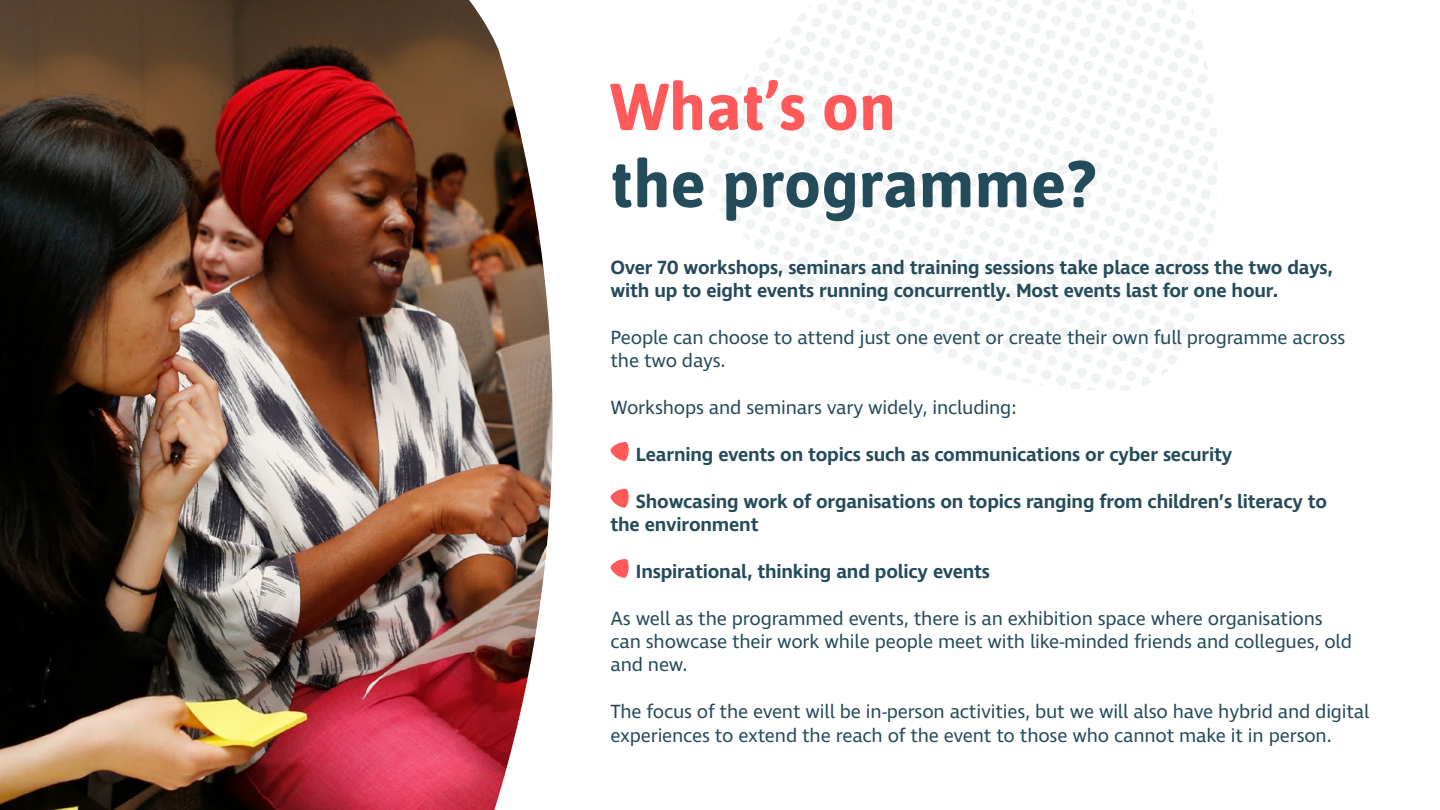
<style>
.page{position:relative;width:1440px;height:810px;background:#fff}
.page>*{position:absolute;margin:0;border:0;box-sizing:border-box;transform-origin:0 0}
.t1{font:700 66px "Asap";color:#244b5a}
.t2{font:700 66px "Asap";color:#ff595a}
.t3{font:19.5px/23.4px "Ingra";letter-spacing:-.01em;color:#244b5a}
.t4{font:600 19.5px/23.4px "Ingra";letter-spacing:-.01em;color:#244b5a}
</style>
<div class="page">
<svg style="left:702px;top:0;width:516px;height:391px"></svg>
<img style="left:0;top:0;width:553px;height:810px">
<svg style="left:610px;top:442px;width:19px;height:19px"></svg>
<svg style="left:610px;top:489px;width:19px;height:19px"></svg>
<svg style="left:610px;top:559px;width:19px;height:19px"></svg>
<h1 class="t2" style="left:610px;top:60px;width:287px">What’s on</h1>
<h1 class="t1" style="left:610px;top:137px;width:487px">the programme?</h1>
<p class="t4" style="left:610px;top:256px;width:724px">Over 70 workshops, seminars and training sessions take place across the two days, with up to eight events running concurrently. Most events last for one hour.</p>
<p class="t3" style="left:610px;top:327px;width:736px">People can choose to attend just one event or create their own full programme across the two days.</p>
<p class="t3" style="left:610px;top:397px;width:408px">Workshops and seminars vary widely, including:</p>
<p class="t4" style="left:636px;top:444px;width:598px">Learning events on topics such as communications or cyber security</p>
<p class="t4" style="left:610px;top:490px;width:718px;text-indent:26px">Showcasing work of organisations on topics ranging from children’s literacy to the environment</p>
<p class="t4" style="left:636px;top:561px;width:356px">Inspirational, thinking and policy events</p>
<p class="t3" style="left:610px;top:607px;width:743px">As well as the programmed events, there is an exhibition space where organisations can showcase their work while people meet with like-minded friends and collegues, old and new.</p>
<p class="t3" style="left:610px;top:701px;width:760px">The focus of the event will be in-person activities, but we will also have hybrid and digital experiences to extend the reach of the event to those who cannot make it in person.</p>
</div>
